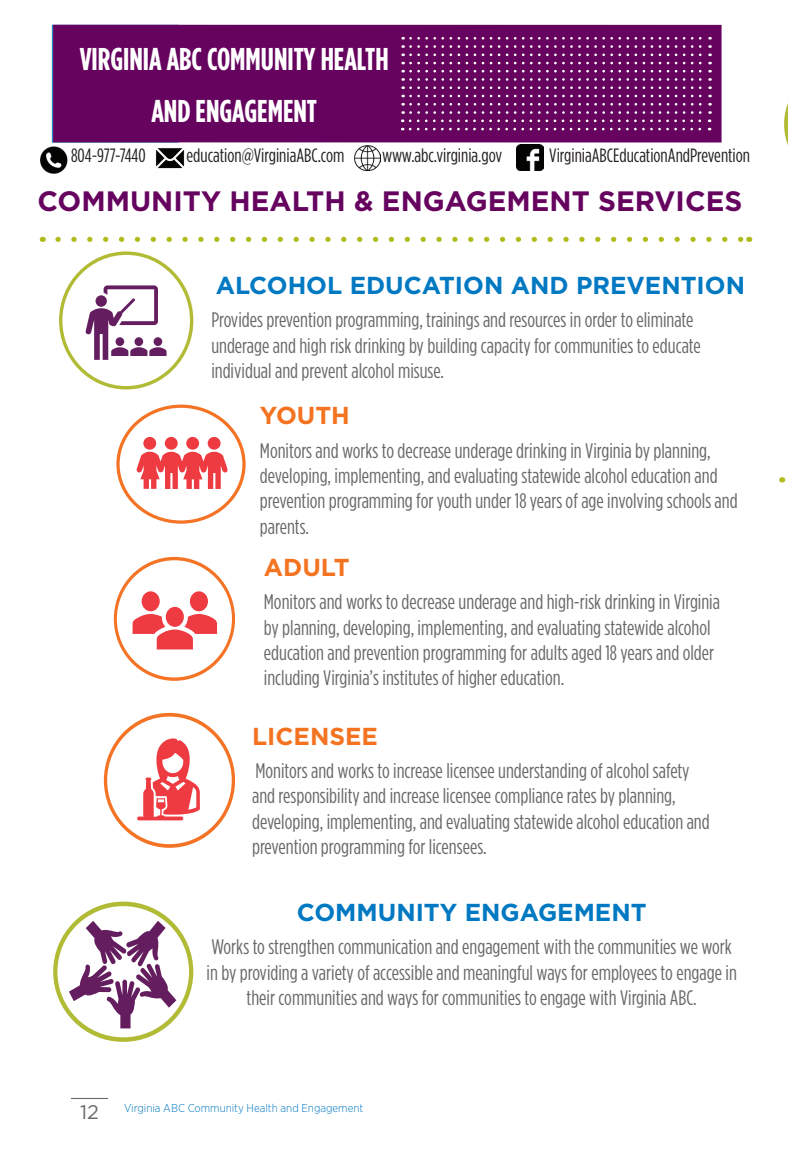
<style>
.page{position:relative;width:788px;height:1166px;background:#fff}
.page>*{position:absolute;margin:0;border:0;box-sizing:border-box;transform-origin:0 0}
.t1{font:700 31.5px/52.5px "Gotham Condensed";color:#fff;text-align:center}
.t2{font:700 28px "Gotham";color:#65035f}
.t3{font:700 24.5px "Gotham";color:#0079c2}
.t4{font:700 24.5px "Gotham";color:#f47321}
.t5{font:21px/25.4px "Gotham Condensed";color:#69696c}
.t6{font:19.6px "Gotham";color:#69696c}
.t7{font:19.25px "Gotham Condensed";color:#231f20}
.t8{font:300 11.38px "Gotham Narrow";color:#0079c2}
</style>
<div class="page">
<hr style="left:71px;top:1097px;width:37px;height:2px;background:#69696c">
<div style="left:53px;top:25px;width:668px;height:117px;background:#65035f"></div>
<svg style="left:410px;top:37px;width:300px;height:19px"></svg>
<svg style="left:410px;top:62px;width:300px;height:2px"></svg>
<svg style="left:410px;top:70px;width:300px;height:2px"></svg>
<svg style="left:410px;top:78px;width:300px;height:11px"></svg>
<svg style="left:410px;top:95px;width:300px;height:2px"></svg>
<svg style="left:410px;top:103px;width:300px;height:19px"></svg>
<svg style="left:410px;top:128px;width:300px;height:2px"></svg>
<svg style="left:55px;top:903px;width:136px;height:136px"></svg>
<div style="left:53px;top:901px;width:140px;height:140px;border:4px solid #b2bb35;border-radius:50%"></div>
<svg style="left:69px;top:920px;width:107px;height:108px"></svg>
<svg style="left:58px;top:237px;width:682px;height:5px"></svg>
<svg style="left:86px;top:285px;width:80px;height:75px"></svg>
<div style="left:59px;top:251px;width:134px;height:138px;border:3px solid #b2bb35;border-radius:50%"></div>
<div style="left:104px;top:713px;width:131px;height:134px;border:3px solid #f47324;border-radius:50%"></div>
<svg style="left:137px;top:738px;width:63px;height:82px"></svg>
<div style="left:116px;top:404px;width:129px;height:119px;border:3px solid #f47324;border-radius:50%"></div>
<div style="left:208px;top:437px;width:12px;height:12px;background:#ee3a41;border-radius:50%"></div>
<svg style="left:136px;top:452px;width:92px;height:37px"></svg>
<div style="left:143px;top:437px;width:13px;height:12px;background:#ee3a41;border-radius:50%"></div>
<div style="left:186px;top:437px;width:13px;height:12px;background:#ee3a41;border-radius:50%"></div>
<div style="left:165px;top:437px;width:13px;height:12px;background:#ee3a41;border-radius:50%"></div>
<div style="left:114px;top:557px;width:121px;height:123px;border:3px solid #f47324;border-radius:50%"></div>
<div style="left:142px;top:591px;width:18px;height:20px;background:#ee3a41;border-radius:50%"></div>
<div style="left:190px;top:591px;width:18px;height:20px;background:#ee3a41;border-radius:50%"></div>
<div style="left:166px;top:607px;width:18px;height:20px;background:#ee3a41;border-radius:50%"></div>
<svg style="left:133px;top:614px;width:84px;height:35px"></svg>
<img style="left:40px;top:146px;width:28px;height:27px">
<img style="left:154px;top:142px;width:31px;height:27px">
<img style="left:355px;top:146px;width:25px;height:25px">
<img style="left:516px;top:144px;width:27px;height:27px">
<svg style="left:784px;top:103px;width:4px;height:42px"></svg>
<svg style="left:781px;top:477px;width:5px;height:5px"></svg>
<h1 class="t1" style="left:80px;top:32px;width:310px">VIRGINIA ABC COMMUNITY HEALTH<br>AND ENGAGEMENT</h1>
<p class="t7" style="left:71px;top:145px;width:76px">804-977-7440</p>
<p class="t7" style="left:186px;top:145px;width:159px">education@VirginiaABC.com</p>
<p class="t7" style="left:382px;top:145px;width:121px">www.abc.virginia.gov</p>
<p class="t7" style="left:549px;top:145px;width:202px">VirginiaABCEducationAndPrevention</p>
<h2 class="t2" style="left:38px;top:185px;width:706px">COMMUNITY HEALTH &amp; ENGAGEMENT SERVICES</h2>
<p class="t3" style="left:216px;top:271px;width:531px">ALCOHOL EDUCATION AND PREVENTION</p>
<p class="t5" style="left:211px;top:307px;width:491px">Provides prevention programming, trainings and resources in order to eliminate underage and high risk drinking by building capacity for communities to educate individual and prevent alcohol misuse.</p>
<p class="t4" style="left:260px;top:401px;width:91px">YOUTH</p>
<p class="t5" style="left:260px;top:437px;width:479px">Monitors and works to decrease underage drinking in Virginia by planning, developing, implementing, and evaluating statewide alcohol education and prevention programming for youth under 18 years of age involving schools and parents.</p>
<p class="t4" style="left:264px;top:553px;width:87px">ADULT</p>
<p class="t5" style="left:264px;top:589px;width:457px">Monitors and works to decrease underage and high-risk drinking in Virginia by planning, developing, implementing, and evaluating statewide alcohol education and prevention programming for adults aged 18 years and older including Virginia’s institutes of higher education.</p>
<p class="t4" style="left:252px;top:721px;width:127px">LICENSEE</p>
<p class="t5" style="left:252px;top:757px;width:459px">Monitors and works to increase licensee understanding of alcohol safety and responsibility and increase licensee compliance rates by planning, developing, implementing, and evaluating statewide alcohol education and prevention programming for licensees.</p>
<p class="t3" style="left:297px;top:898px;width:351px">COMMUNITY ENGAGEMENT</p>
<p class="t5" style="left:206px;top:934px;width:531px;text-align:center">Works to strengthen communication and engagement with the communities we work in by providing a variety of accessible and meaningful ways for employees to engage in their communities and ways for communities to engage with Virginia ABC.</p>
<p class="t6" style="left:80px;top:1100px;width:20px">12</p>
<p class="t8" style="left:124px;top:1101px;width:241px">Virginia ABC Community Health and Engagement</p>
</div>
